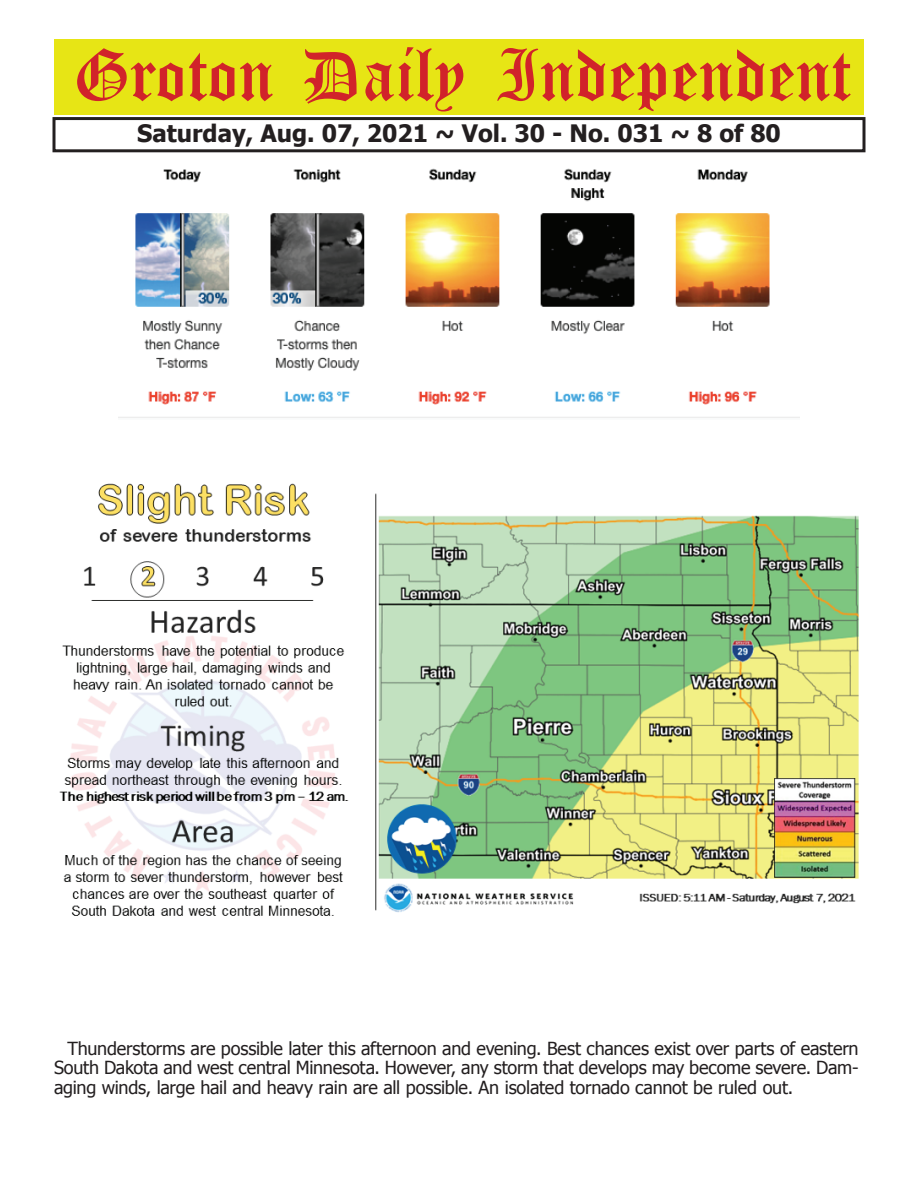
<style>
.page{position:relative;width:918px;height:1188px;background:#fff}
.page>*{position:absolute;margin:0;border:0;box-sizing:border-box;transform-origin:0 0}
.t1{font:54px "Old English Five";color:#d1232a}
.t2{font:700 24px "Tahoma";color:#231f20}
.t3{font:18px/19.5px "Tahoma";letter-spacing:-.01em;color:#231f20;text-align:justify}
</style>
<div class="page">
<div style="left:52px;top:117px;width:814px;height:35px;border:3px solid #231f20"></div>
<div style="left:54px;top:40px;width:810px;height:75px;background:#e7e515"></div>
<img style="left:119px;top:168px;width:680px;height:250px">
<img style="left:59px;top:483px;width:800px;height:433px">
<h1 class="t1" style="left:73px;top:50px;width:779px">Groton Daily Independent</h1>
<h2 class="t2" style="left:137px;top:116px;width:645px">Saturday, Aug. 07, 2021 ~ Vol. 30 - No. 031 ~ 8 of 80</h2>
<p class="t3" style="left:54px;top:1038px;width:806px;text-indent:14px">Thunderstorms are possible later this afternoon and evening. Best chances exist over parts of eastern South Dakota and west central Minnesota. However, any storm that develops may become severe. Dam&shy;aging winds, large hail and heavy rain are all possible. An isolated tornado cannot be ruled out.</p>
</div>
